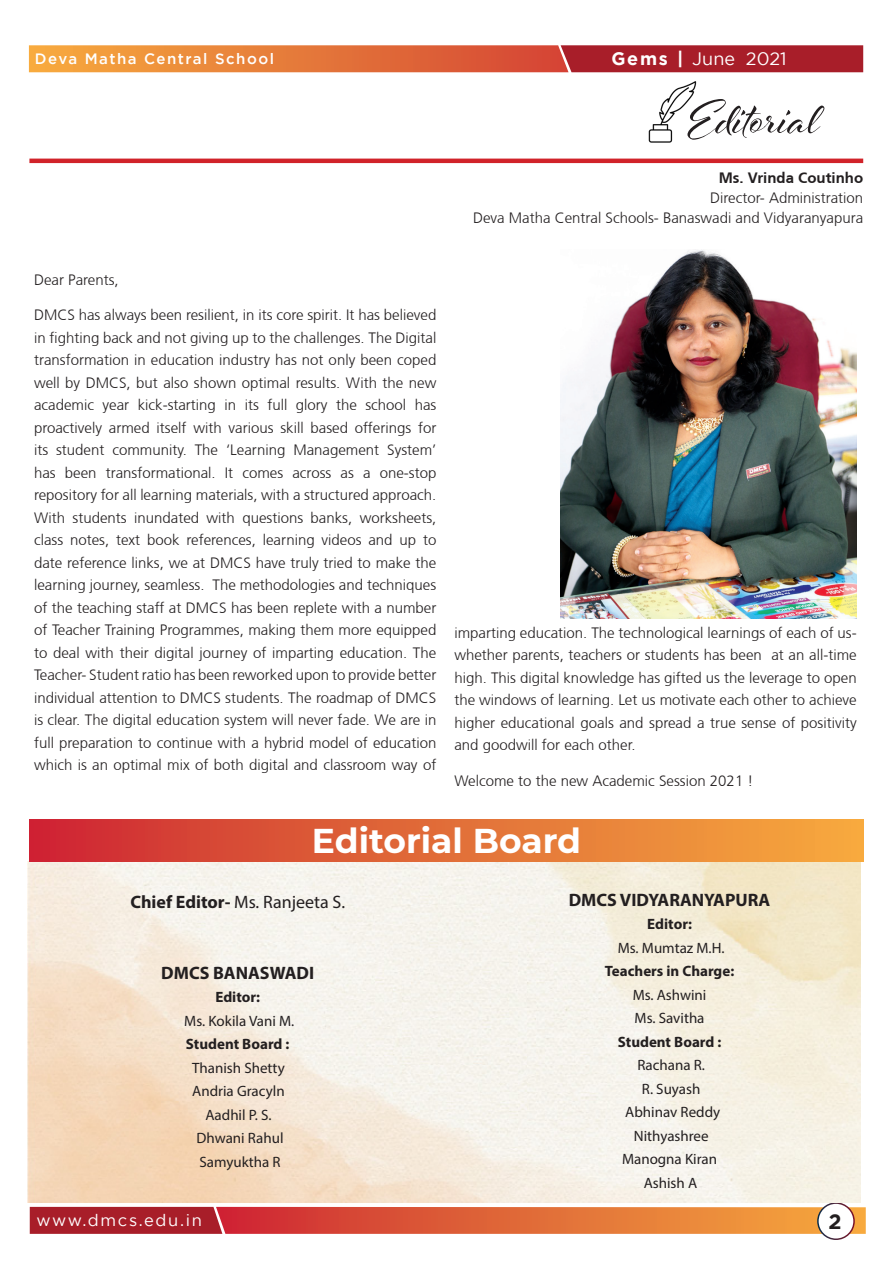
<style>
.page{position:relative;width:893px;height:1263px;background:#fff}
.page>*{position:absolute;margin:0;border:0;box-sizing:border-box;transform-origin:0 0}
.t1{font:51.3px "Al Fresco";color:#231f20}
.t2{font:700 34.5px "Montserrat";color:#fff}
.t3{font:700 21px "Gotham";color:#231f20}
.Gems_Paragraph_Style{font:700 18px "Myriad Pro";color:#231f20}
.Gems_Paragraph_Style-2{font:18px "Myriad Pro";color:#231f20}
.t4{font:18px "Gotham";color:#fff}
.t5{font:16.5px "Gotham";letter-spacing:.1em;color:#fff}
.Gems_Paragraph_Style-3{font:300 15px/22.5px "Frutiger CE";color:#231f20;text-align:justify}
.Gems_Paragraph_Style-4{font:15px "Myriad Pro";color:#231f20}
.Gems_Paragraph_Style-5{font:700 15px "Myriad Pro";color:#231f20}
.t6{font:500 15px "Gotham";letter-spacing:.1em;color:#fff}
.Gems_Paragraph_Style-6{font:700 15px "Frutiger CE";color:#231f20}
.s1{font-weight:700}
</style>
<div class="page">
<svg style="left:29px;top:45px;width:834px;height:27px;background:#d05a36"></svg>
<svg style="left:818px;top:1203px;width:36px;height:36px"></svg>
<div style="left:817px;top:1202px;width:38px;height:38px;border:2px solid #fff;border-radius:50%"></div>
<svg style="left:30px;top:1207px;width:836px;height:27px;background:#d45e3e"></svg>
<img style="left:646px;top:72px;width:64px;height:71px">
<hr style="left:29px;top:159px;width:834px;height:4px;background:#d1232a">
<div style="left:30px;top:820px;width:833px;height:42px;background:linear-gradient(to right,#cd2833,#f6ad3e)"></div>
<img style="left:561px;top:249px;width:296px;height:369px">
<p class="t6" style="left:35px;top:50px;width:241px">Deva Matha Central School</p>
<p class="t4" style="left:611px;top:49px;width:177px"><span class="s1">Gems |</span> June 2021</p>
<p class="t1" style="left:687px;top:85px;width:134px">Editorial</p>
<p class="Gems_Paragraph_Style-6" style="left:719px;top:169px;width:146px">Ms. Vrinda Coutinho</p>
<p class="Gems_Paragraph_Style-3" style="left:710px;top:186px;width:155px">Director- Administration</p>
<p class="Gems_Paragraph_Style-3" style="left:473px;top:207px;width:392px">Deva Matha Central Schools- Banaswadi and Vidyaranyapura</p>
<p class="Gems_Paragraph_Style-3" style="left:34px;top:268px;width:86px">Dear Parents,</p>
<p class="Gems_Paragraph_Style-3" style="left:34px;top:303px;width:404px">DMCS has always been resilient, in its core spirit. It has believed in fighting back and not giving up to the challenges. The Digital transformation in education industry has not only been coped well by DMCS, but also shown optimal results. With the new academic year kick-starting in its full glory the school has proactively armed itself with various skill based offerings for its student community. The ‘Learning Management System’ has been transformational. It comes across as a one-stop repository for all learning materials, with a structured approach.<br>With students inundated with questions banks, worksheets, class notes, text book references, learning videos and up to date reference links, we at DMCS have truly tried to make the learning journey, seamless. The methodologies and techniques of the teaching staff at DMCS has been replete with a number of Teacher Training Programmes, making them more equipped to deal with their digital journey of imparting education. The Teacher- Student ratio has been reworked upon to provide better individual attention to DMCS students. The roadmap of DMCS is clear. The digital education system will never fade. We are in full preparation to continue with a hybrid model of education which is an optimal mix of both digital and classroom way of</p>
<p class="Gems_Paragraph_Style-3" style="left:454px;top:621px;width:404px">imparting education. The technological learnings of each of us&shy;whether parents, teachers or students has been at an all-time high. This digital knowledge has gifted us the leverage to open the windows of learning. Let us motivate each other to achieve higher educational goals and spread a true sense of positivity and goodwill for each other.</p>
<p class="Gems_Paragraph_Style-3" style="left:454px;top:769px;width:300px">Welcome to the new Academic Session 2021 !</p>
<p class="t2" style="left:312px;top:816px;width:271px">Editorial Board</p>
<p class="Gems_Paragraph_Style-2" style="left:130px;top:891px;width:216px"><span class="s1">Chief Editor-</span> Ms. Ranjeeta S.</p>
<p class="Gems_Paragraph_Style" style="left:569px;top:888px;width:203px">DMCS VIDYARANYAPURA</p>
<p class="Gems_Paragraph_Style-5" style="left:647px;top:914px;width:46px">Editor:</p>
<p class="Gems_Paragraph_Style-4" style="left:618px;top:938px;width:108px">Ms. Mumtaz M.H.</p>
<p class="Gems_Paragraph_Style-5" style="left:605px;top:961px;width:131px">Teachers in Charge:</p>
<p class="Gems_Paragraph_Style-4" style="left:633px;top:985px;width:75px">Ms. Ashwini</p>
<p class="Gems_Paragraph_Style-4" style="left:635px;top:1009px;width:71px">Ms. Savitha</p>
<p class="Gems_Paragraph_Style-5" style="left:618px;top:1032px;width:105px">Student Board :</p>
<p class="Gems_Paragraph_Style-4" style="left:637px;top:1056px;width:69px">Rachana R.</p>
<p class="Gems_Paragraph_Style-4" style="left:642px;top:1079px;width:60px">R. Suyash</p>
<p class="Gems_Paragraph_Style-4" style="left:625px;top:1103px;width:96px">Abhinav Reddy</p>
<p class="Gems_Paragraph_Style-4" style="left:634px;top:1126px;width:76px">Nithyashree</p>
<p class="Gems_Paragraph_Style-4" style="left:622px;top:1150px;width:97px">Manogna Kiran</p>
<p class="Gems_Paragraph_Style-4" style="left:644px;top:1173px;width:55px">Ashish A</p>
<p class="Gems_Paragraph_Style" style="left:161px;top:961px;width:154px">DMCS BANASWADI</p>
<p class="Gems_Paragraph_Style-5" style="left:215px;top:987px;width:46px">Editor:</p>
<p class="Gems_Paragraph_Style-4" style="left:184px;top:1012px;width:111px">Ms. Kokila Vani M.</p>
<p class="Gems_Paragraph_Style-5" style="left:186px;top:1034px;width:105px">Student Board :</p>
<p class="Gems_Paragraph_Style-4" style="left:192px;top:1059px;width:94px">Thanish Shetty</p>
<p class="Gems_Paragraph_Style-4" style="left:192px;top:1082px;width:94px">Andria Gracyln</p>
<p class="Gems_Paragraph_Style-4" style="left:205px;top:1106px;width:68px">Aadhil P. S.</p>
<p class="Gems_Paragraph_Style-4" style="left:197px;top:1129px;width:88px">Dhwani Rahul</p>
<p class="Gems_Paragraph_Style-4" style="left:199px;top:1153px;width:83px">Samyuktha R</p>
<p class="t5" style="left:36px;top:1211px;width:167px">www.dmcs.edu.in</p>
<h3 class="t3" style="left:829px;top:1209px;width:15px">2</h3>
</div>
